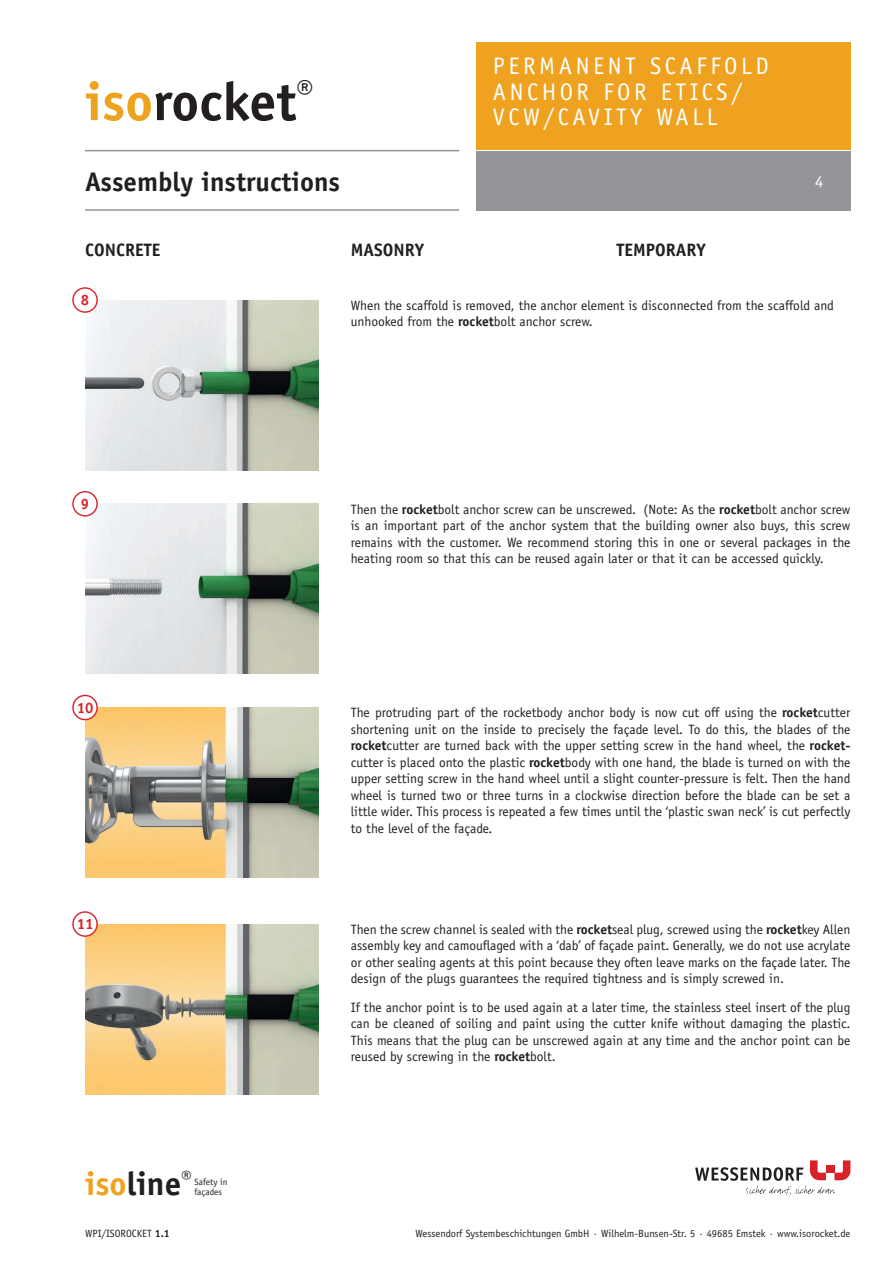
<style>
.page{position:relative;width:893px;height:1263px;background:#fff}
.page>*{position:absolute;margin:0;border:0;box-sizing:border-box;transform-origin:0 0}
.t1{font:700 54px "Officina Sans Std";color:#231f20}
.t2{font:700 33px "Officina Sans Std";color:#231f20}
.t3{font:700 27px "Officina Sans Std";color:#231f20}
.t4{font:24px/25.5px "Officina Sans Std";letter-spacing:.15em;color:#fff}
.t5{font:700 18px "Officina Sans Std";color:#231f20}
.t6{font:16.5px "Officina Sans Std";color:#fff}
.t7{font:700 15px "Officina Sans Std";color:#da2128}
.t8{font:13.5px/16.5px "Officina Sans Std";color:#231f20;text-align:justify}
.t9{font:10.5px "Officina Sans Std";color:#231f20}
.t10{font:9.15px/9.8px "Officina Sans Std";color:#231f20}
.s1{color:#eea21f}
.s2{font-weight:700}
</style>
<div class="page">
<img style="left:85px;top:707px;width:234px;height:171px">
<img style="left:85px;top:924px;width:234px;height:170px">
<img style="left:85px;top:504px;width:234px;height:170px">
<img style="left:85px;top:300px;width:234px;height:170px">
<svg style="left:695px;top:1160px;width:155px;height:35px"></svg>
<div style="left:826px;top:1165px;width:8px;height:8px;background:#da2128"></div>
<div style="left:476px;top:43px;width:374px;height:107px;background:#eea21f"></div>
<div style="left:476px;top:151px;width:374px;height:60px;background:#939598"></div>
<hr style="left:85px;top:150px;width:374px;height:1px;background:#939598">
<hr style="left:85px;top:209px;width:374px;height:2px;background:#939598">
<div style="left:73px;top:288px;width:24px;height:24px;background:#fff;border-radius:50%"></div>
<div style="left:72px;top:287px;width:26px;height:26px;border:1px solid #da2128;border-radius:50%"></div>
<div style="left:73px;top:492px;width:24px;height:24px;background:#fff;border-radius:50%"></div>
<div style="left:72px;top:491px;width:26px;height:25px;border:1px solid #da2128;border-radius:50%"></div>
<div style="left:73px;top:695px;width:24px;height:25px;background:#fff;border-radius:50%"></div>
<div style="left:72px;top:695px;width:26px;height:25px;border:1px solid #da2128;border-radius:50%"></div>
<div style="left:73px;top:912px;width:24px;height:24px;background:#fff;border-radius:50%"></div>
<div style="left:72px;top:911px;width:26px;height:26px;border:1px solid #da2128;border-radius:50%"></div>
<h1 class="t1" style="left:85px;top:68px;width:230px"><span class="s1">iso</span>rocket<sup>®</sup></h1>
<h3 class="t3" style="left:85px;top:165px;width:257px">Assembly instructions</h3>
<h3 class="t4" style="left:493px;top:53px;width:277px">PERMANENT SCAFFOLD<br>ANCHOR FOR ETICS/<br>VCW/CAVITY WALL</h3>
<p class="t6" style="left:815px;top:172px;width:10px">4</p>
<h3 class="t5" style="left:85px;top:238px;width:77px">CONCRETE</h3>
<h3 class="t5" style="left:351px;top:238px;width:75px">MASONRY</h3>
<h3 class="t5" style="left:617px;top:238px;width:91px">TEMPORARY</h3>
<p class="t7" style="left:81px;top:291px;width:10px">8</p>
<p class="t8" style="left:351px;top:297px;width:485px">When the scaffold is removed, the anchor element is disconnected from the scaffold and unhooked from the <span class="s2">rocket</span>bolt anchor screw.</p>
<p class="t7" style="left:81px;top:495px;width:10px">9</p>
<p class="t7" style="left:77px;top:698px;width:18px">10</p>
<p class="t7" style="left:77px;top:915px;width:18px">11</p>
<h2 class="t2" style="left:85px;top:1163px;width:108px"><span class="s1">iso</span>line<sup>®</sup></h2>
<p class="t10" style="left:195px;top:1177px;width:34px">Safety in façades</p>
<p class="t8" style="left:351px;top:501px;width:501px">Then the <span class="s2">rocket</span>bolt anchor screw can be unscrewed. (Note: As the <span class="s2">rocket</span>bolt anchor screw is an important part of the anchor system that the building owner also buys, this screw remains with the customer. We recommend storing this in one or several packages in the heating room so that this can be reused again later or that it can be accessed quickly.</p>
<p class="t8" style="left:351px;top:704px;width:501px">The protruding part of the rocketbody anchor body is now cut off using the <span class="s2">rocket</span>cutter shortening unit on the inside to precisely the façade level. To do this, the blades of the <span class="s2">rocket</span>cutter are turned back with the upper setting screw in the hand wheel, the <span class="s2">rocket&shy;</span>cutter is placed onto the plastic <span class="s2">rocket</span>body with one hand, the blade is turned on with the upper setting screw in the hand wheel until a slight counter-pressure is felt. Then the hand wheel is turned two or three turns in a clockwise direction before the blade can be set a little wider. This process is repeated a few times until the ‘plastic swan neck’ is cut perfectly to the level of the façade.</p>
<p class="t8" style="left:351px;top:921px;width:501px">Then the screw channel is sealed with the <span class="s2">rocket</span>seal plug, screwed using the <span class="s2">rocket</span>key Allen assembly key and camouflaged with a ‘dab’ of façade paint. Generally, we do not use acrylate or other sealing agents at this point because they often leave marks on the façade later. The design of the plugs guarantees the required tightness and is simply screwed in.</p>
<p class="t8" style="left:351px;top:999px;width:501px">If the anchor point is to be used again at a later time, the stainless steel insert of the plug can be cleaned of soiling and paint using the cutter knife without damaging the plastic.<br>This means that the plug can be unscrewed again at any time and the anchor point can be reused by screwing in the <span class="s2">rocket</span>bolt.</p>
<p class="t9" style="left:85px;top:1228px;width:86px">WPI/ISOROCKET <span class="s2">1.1</span></p>
<p class="t9" style="left:415px;top:1228px;width:436px">Wessendorf Systembeschichtungen GmbH · Wilhelm-Bunsen-Str. 5 · 49685 Emstek · www.isorocket.de</p>
</div>
